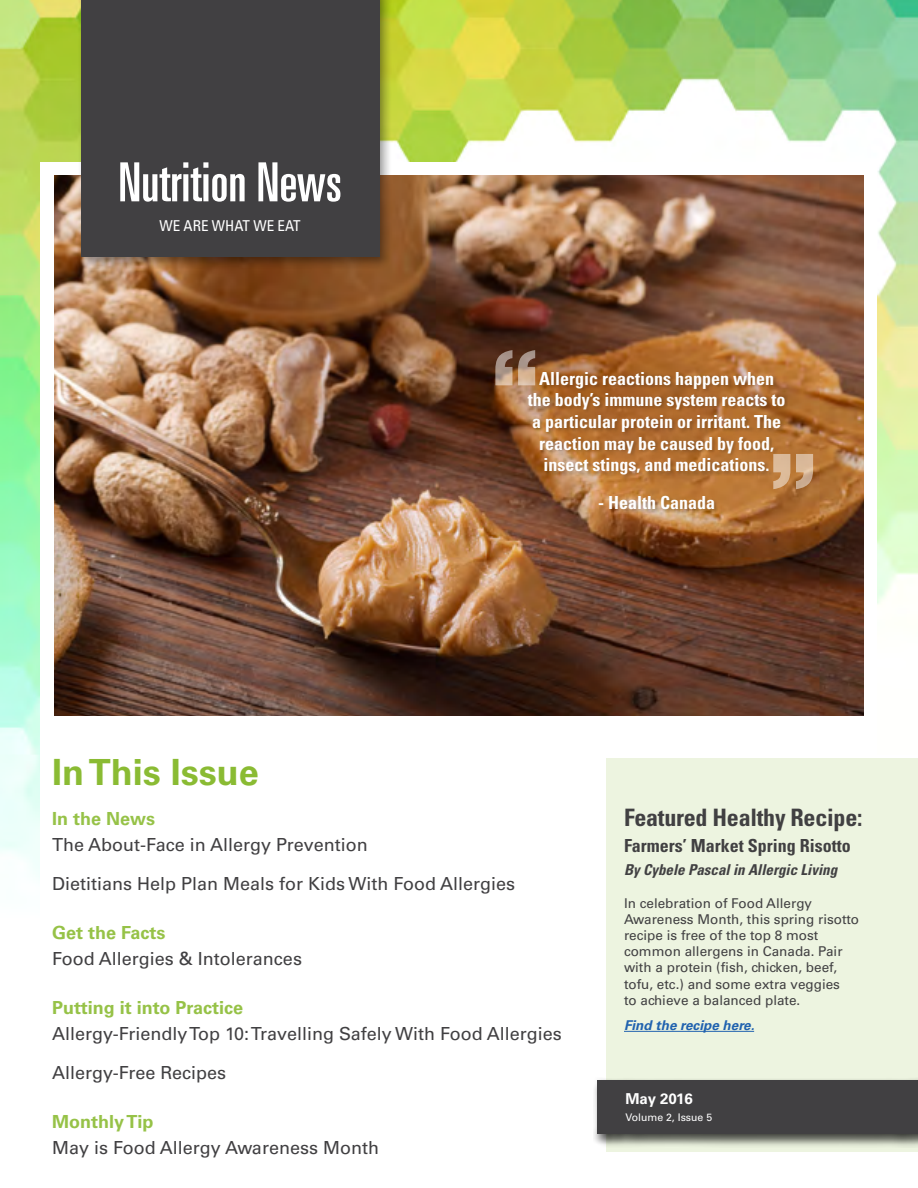
<style>
.page{position:relative;width:918px;height:1188px;background:#fff}
.page>*{position:absolute;margin:0;border:0;box-sizing:border-box;transform-origin:0 0}
.t1{font:900 93px "Helvetica Neue LT Std";color:#fff}
.t2{font:ultra-condensed 54px "Univers LT Std";color:#fff}
.t3{font:700 36px "Univers LT Std";color:#8abb33}
.t4{font:700 condensed 24px "Univers LT Std";letter-spacing:-.01em;color:#414042}
.t5{font:18px/39.6px "Univers LT Std";color:#414042}
.t6{font:700 condensed 18px/21.6px "Univers LT Std";color:#fff;text-align:center}
.t7{font:700 18px "Univers LT Std";color:#96c247}
.t8{font:700 condensed 18px "Univers LT Std";color:#414042}
.t9{font:italic 700 condensed 15px "Univers LT Std";color:#414042}
.t10{font:condensed 15px "Univers LT Std";color:#fff}
.t11{font:700 15px "Univers LT Std";color:#fff}
.t12{font:13.5px/16.2px "Univers LT Std";color:#414042}
.t13{font:italic 700 13.5px "Univers LT Std";color:#2062af}
.t14{font:10.5px "Univers LT Std";color:#fff}
</style>
<div class="page">
<img style="left:0;top:0;width:918px;height:878px">
<div style="left:40px;top:162px;width:838px;height:1026px;background:#fff"></div>
<div style="left:606px;top:759px;width:312px;height:393px;background:#edf4e0"></div>
<div style="left:593px;top:1078px;width:325px;height:70px;background:#000;opacity:.75"></div>
<div style="left:597px;top:1080px;width:321px;height:54px;background:#414042"></div>
<img style="left:54px;top:176px;width:810px;height:540px">
<div style="left:77px;top:0;width:315px;height:269px;background:#000;opacity:.4"></div>
<div style="left:81px;top:0;width:298px;height:256px;background:#414042"></div>
<div style="left:528px;top:372px;width:260px;height:141px;background:#000;opacity:.2"></div>
<hr style="left:624px;top:1031px;width:130px;height:1px;background:#2062af">
<h2 class="t2" style="left:118px;top:151px;width:225px">Nutrition News</h2>
<p class="t10" style="left:159px;top:216px;width:143px">WE ARE WHAT WE EAT</p>
<h1 class="t1" style="left:491px;top:328px;width:50px">“</h1>
<p class="t6" style="left:528px;top:367px;width:259px">Allergic reactions happen when the body’s immune system reacts to a particular protein or irritant. The reaction may be caused by food, insect stings, and medications.</p>
<p class="t6" style="left:598px;top:492px;width:118px">- Health Canada</p>
<h1 class="t1" style="left:769px;top:432px;width:50px">”</h1>
<h3 class="t3" style="left:52px;top:751px;width:208px">In This Issue</h3>
<p class="t7" style="left:52px;top:808px;width:105px">In the News</p>
<p class="t5" style="left:52px;top:825px;width:317px">The About-Face in Allergy Prevention</p>
<p class="t5" style="left:52px;top:864px;width:465px">Dietitians Help Plan Meals for Kids With Food Allergies</p>
<p class="t7" style="left:52px;top:922px;width:115px">Get the Facts</p>
<p class="t5" style="left:52px;top:939px;width:251px">Food Allergies &amp; Intolerances</p>
<p class="t7" style="left:52px;top:997px;width:192px">Putting it into Practice</p>
<p class="t5" style="left:52px;top:1014px;width:511px">Allergy-Friendly Top 10: Travelling Safely With Food Allergies<br>Allergy-Free Recipes</p>
<p class="t7" style="left:52px;top:1111px;width:103px">Monthly Tip</p>
<p class="t5" style="left:52px;top:1128px;width:328px">May is Food Allergy Awareness Month</p>
<h3 class="t4" style="left:624px;top:803px;width:240px">Featured Healthy Recipe:</h3>
<p class="t8" style="left:624px;top:835px;width:228px">Farmers’ Market Spring Risotto</p>
<p class="t9" style="left:624px;top:860px;width:215px">By Cybele Pascal in Allergic Living</p>
<p class="t12" style="left:624px;top:895px;width:237px">In celebration of Food Allergy<br>Awareness Month, this spring risotto recipe is free of the top 8 most common allergens in Canada. Pair with a protein (fish, chicken, beef, tofu, etc.) and some extra veggies<br>to achieve a balanced plate.</p>
<p class="t13" style="left:624px;top:1017px;width:132px">Find the recipe here.</p>
<p class="t11" style="left:626px;top:1090px;width:69px">May 2016</p>
<p class="t14" style="left:626px;top:1111px;width:88px">Volume 2, Issue 5</p>
</div>
